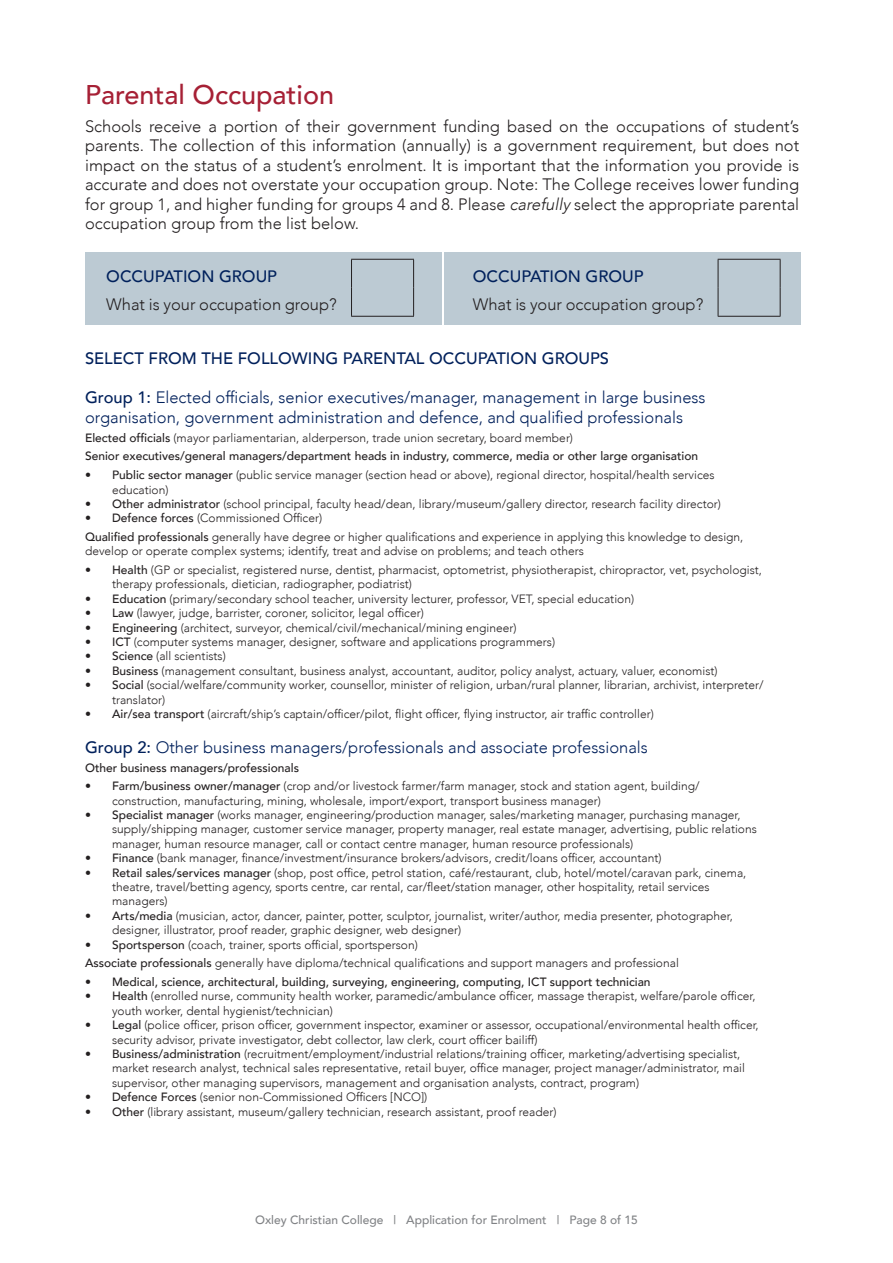
<style>
.page{position:relative;width:893px;height:1263px;background:#fff}
.page>*{position:absolute;margin:0;border:0;box-sizing:border-box;transform-origin:0 0}
.Headings_1__Red{font:500 27px "Avenir";color:#a62035}
.Body_Text{font:300 16.5px/19.5px "Avenir";color:#231f20;text-align:justify}
.Blue_Small_Heading{font:300 16.5px/19.8px "Avenir";color:#00205b}
.Blue_Small_Heading-2{font:500 16.5px "Avenir";color:#00205b}
.Blue_Small_Heading-3{font:300 12px/14.4px "Avenir";color:#231f20}
.Blue_Small_Heading-4{font:500 12px "Avenir";color:#231f20}
.t1{font:500 12px "Avenir";color:#808285}
.s1{font-style:italic}
.s2{font-weight:500}
</style>
<div class="page">
<div style="left:85px;top:252px;width:356px;height:72px;background:#bccad3"></div>
<div style="left:444px;top:252px;width:357px;height:72px;background:#bccad3"></div>
<hr style="left:351px;top:259px;width:63px;height:1px;background:#231f20">
<svg style="left:351px;top:260px;width:1px;height:56px"></svg>
<svg style="left:413px;top:260px;width:1px;height:56px"></svg>
<hr style="left:351px;top:316px;width:63px;height:1px;background:#231f20">
<hr style="left:718px;top:259px;width:62px;height:1px;background:#231f20">
<svg style="left:718px;top:260px;width:1px;height:56px"></svg>
<svg style="left:780px;top:260px;width:1px;height:56px"></svg>
<hr style="left:718px;top:316px;width:62px;height:1px;background:#231f20">
<p class="Headings_1__Red" style="left:85px;top:71px;width:251px">Parental Occupation</p>
<p class="Body_Text" style="left:85px;top:116px;width:716px">Schools receive a portion of their government funding based on the occupations of student’s parents. The collection of this information (annually) is a government requirement, but does not impact on the status of a student’s enrolment. It is important that the information you provide is accurate and does not overstate your occupation group. Note: The College receives lower funding for group 1, and higher funding for groups 4 and 8. Please <span class="s1">carefully</span> select the appropriate parental occupation group from the list below.</p>
<p class="Blue_Small_Heading-2" style="left:106px;top:262px;width:172px">OCCUPATION GROUP</p>
<p class="Body_Text" style="left:106px;top:295px;width:232px">What is your occupation group?</p>
<p class="Blue_Small_Heading-2" style="left:473px;top:262px;width:172px">OCCUPATION GROUP</p>
<p class="Body_Text" style="left:473px;top:295px;width:232px">What is your occupation group?</p>
<p class="Blue_Small_Heading-2" style="left:85px;top:344px;width:525px">SELECT FROM THE FOLLOWING PARENTAL OCCUPATION GROUPS</p>
<p class="Blue_Small_Heading" style="left:85px;top:388px;width:622px"><span class="s2">Group 1:</span> Elected officials, senior executives/manager, management in large business organisation, government administration and defence, and qualified professionals</p>
<p class="Blue_Small_Heading-3" style="left:85px;top:430px;width:490px"><span class="s2">Elected officials</span> (mayor parliamentarian, alderperson, trade union secretary, board member)</p>
<p class="Blue_Small_Heading-4" style="left:85px;top:446px;width:615px">Senior executives/general managers/department heads in industry, commerce, media or other large organisation</p>
<p class="Blue_Small_Heading-3" style="left:112px;top:468px;width:604px;text-indent:-27px"><span class="s2">• Public sector manager</span> (public service manager (section head or above), regional director, hospital/health services education)</p>
<p class="Blue_Small_Heading-3" style="left:85px;top:497px;width:637px"><span class="s2">• Other administrator</span> (school principal, faculty head/dean, library/museum/gallery director, research facility director)</p>
<p class="Blue_Small_Heading-3" style="left:85px;top:511px;width:239px"><span class="s2">• Defence forces</span> (Commissioned Officer)</p>
<p class="Blue_Small_Heading-3" style="left:85px;top:530px;width:660px"><span class="s2">Qualified professionals</span> generally have degree or higher qualifications and experience in applying this knowledge to design, develop or operate complex systems; identify, treat and advise on problems; and teach others</p>
<p class="Blue_Small_Heading-3" style="left:112px;top:563px;width:651px;text-indent:-27px"><span class="s2">• Health</span> (GP or specialist, registered nurse, dentist, pharmacist, optometrist, physiotherapist, chiropractor, vet, psychologist, therapy professionals, dietician, radiographer, podiatrist)</p>
<p class="Blue_Small_Heading-3" style="left:85px;top:591px;width:551px"><span class="s2">• Education</span> (primary/secondary school teacher, university lecturer, professor, VET, special education)</p>
<p class="Blue_Small_Heading-3" style="left:85px;top:606px;width:340px"><span class="s2">• Law</span> (lawyer, judge, barrister, coroner, solicitor, legal officer)</p>
<p class="Blue_Small_Heading-3" style="left:85px;top:620px;width:433px"><span class="s2">• Engineering</span> (architect, surveyor, chemical/civil/mechanical/mining engineer)</p>
<p class="Blue_Small_Heading-3" style="left:85px;top:635px;width:472px"><span class="s2">• ICT</span> (computer systems manager, designer, software and applications programmers)</p>
<p class="Blue_Small_Heading-3" style="left:85px;top:649px;width:142px"><span class="s2">• Science</span> (all scientists)</p>
<p class="Blue_Small_Heading-3" style="left:85px;top:663px;width:634px"><span class="s2">• Business</span> (management consultant, business analyst, accountant, auditor, policy analyst, actuary, valuer, economist)</p>
<p class="Blue_Small_Heading-3" style="left:112px;top:678px;width:653px;text-indent:-27px"><span class="s2">• Social</span> (social/welfare/community worker, counsellor, minister of religion, urban/rural planner, librarian, archivist, interpreter/ translator)</p>
<p class="Blue_Small_Heading-3" style="left:85px;top:707px;width:570px"><span class="s2">• Air/sea transport</span> (aircraft/ship’s captain/officer/pilot, flight officer, flying instructor, air traffic controller)</p>
<p class="Blue_Small_Heading" style="left:85px;top:737px;width:564px"><span class="s2">Group 2:</span> Other business managers/professionals and associate professionals</p>
<p class="Blue_Small_Heading-4" style="left:85px;top:757px;width:216px">Other business managers/professionals</p>
<p class="Blue_Small_Heading-3" style="left:112px;top:779px;width:589px;text-indent:-27px"><span class="s2">• Farm/business owner/manager</span> (crop and/or livestock farmer/farm manager, stock and station agent, building/ construction, manufacturing, mining, wholesale, import/export, transport business manager)</p>
<p class="Blue_Small_Heading-3" style="left:112px;top:808px;width:646px;text-indent:-27px"><span class="s2">• Specialist manager</span> (works manager, engineering/production manager, sales/marketing manager, purchasing manager, supply/shipping manager, customer service manager, property manager, real estate manager, advertising, public relations manager, human resource manager, call or contact centre manager, human resource professionals)</p>
<p class="Blue_Small_Heading-3" style="left:85px;top:851px;width:578px"><span class="s2">• Finance</span> (bank manager, finance/investment/insurance brokers/advisors, credit/loans officer, accountant)</p>
<p class="Blue_Small_Heading-3" style="left:112px;top:865px;width:636px;text-indent:-27px"><span class="s2">• Retail sales/services manager</span> (shop, post office, petrol station, café/restaurant, club, hotel/motel/caravan park, cinema, theatre, travel/betting agency, sports centre, car rental, car/fleet/station manager, other hospitality, retail services managers)</p>
<p class="Blue_Small_Heading-3" style="left:112px;top:908px;width:622px;text-indent:-27px"><span class="s2">• Arts/media</span> (musician, actor, dancer, painter, potter, sculptor, journalist, writer/author, media presenter, photographer, designer, illustrator, proof reader, graphic designer, web designer)</p>
<p class="Blue_Small_Heading-3" style="left:85px;top:937px;width:334px"><span class="s2">• Sportsperson</span> (coach, trainer, sports official, sportsperson)</p>
<p class="Blue_Small_Heading-3" style="left:85px;top:956px;width:595px"><span class="s2">Associate professionals</span> generally have diploma/technical qualifications and support managers and professional</p>
<p class="Blue_Small_Heading-4" style="left:85px;top:971px;width:567px">• Medical, science, architectural, building, surveying, engineering, computing, ICT support technician</p>
<p class="Blue_Small_Heading-3" style="left:112px;top:989px;width:645px;text-indent:-27px"><span class="s2">• Health</span> (enrolled nurse, community health worker, paramedic/ambulance officer, massage therapist, welfare/parole officer, youth worker, dental hygienist/technician)</p>
<p class="Blue_Small_Heading-3" style="left:112px;top:1018px;width:648px;text-indent:-27px"><span class="s2">• Legal</span> (police officer, prison officer, government inspector, examiner or assessor, occupational/environmental health officer, security advisor, private investigator, debt collector, law clerk, court officer bailiff)</p>
<p class="Blue_Small_Heading-3" style="left:112px;top:1046px;width:634px;text-indent:-27px"><span class="s2">• Business/administration</span> (recruitment/employment/industrial relations/training officer, marketing/advertising specialist, market research analyst, technical sales representative, retail buyer, office manager, project manager/administrator, mail supervisor, other managing supervisors, management and organisation analysts, contract, program)</p>
<p class="Blue_Small_Heading-3" style="left:85px;top:1090px;width:344px"><span class="s2">• Defence Forces</span> (senior non-Commissioned Officers [NCO])</p>
<p class="Blue_Small_Heading-3" style="left:85px;top:1105px;width:473px"><span class="s2">• Other</span> (library assistant, museum/gallery technician, research assistant, proof reader)</p>
<p class="t1" style="left:255px;top:1209px;width:384px">Oxley Christian College | Application for Enrolment | Page 8 of 15</p>
</div>
